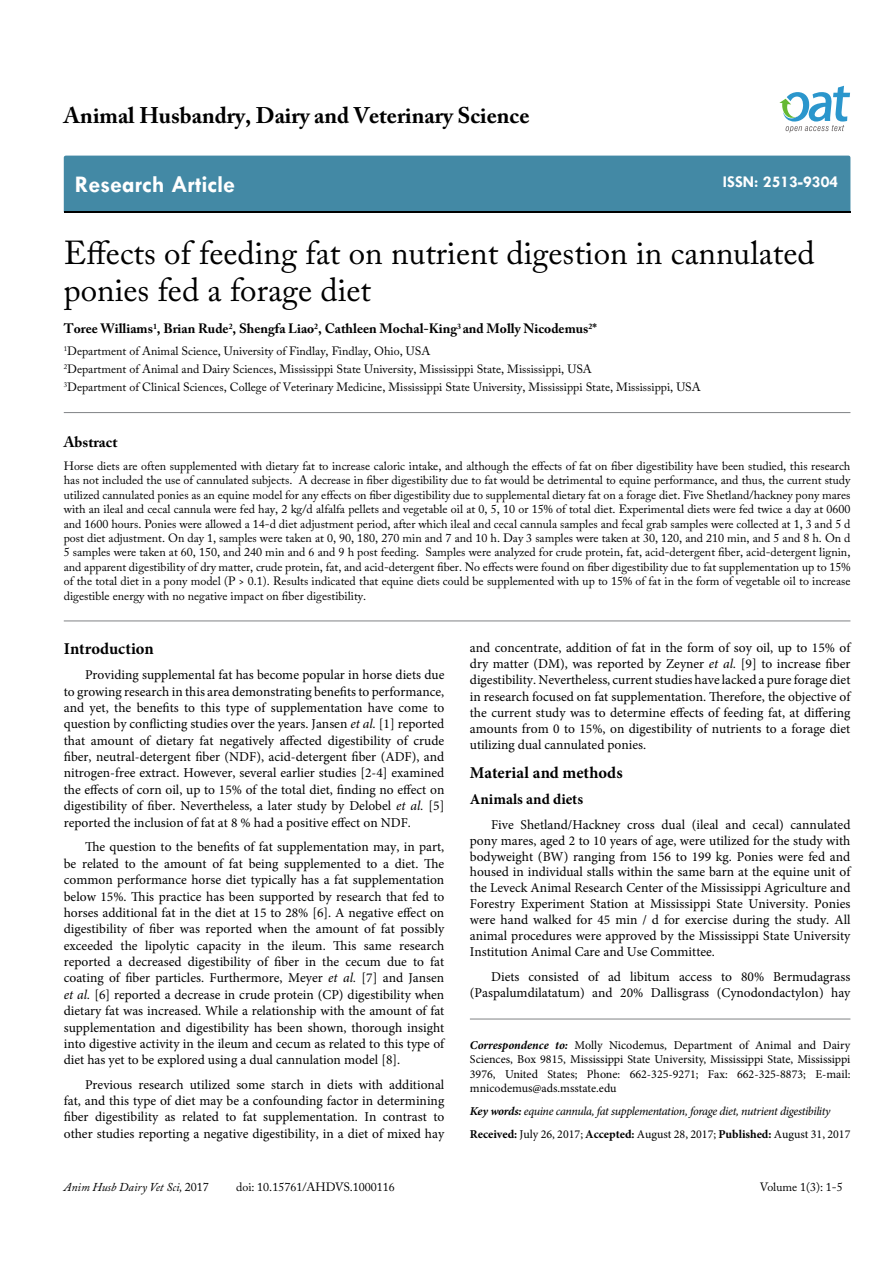
<style>
.page{position:relative;width:893px;height:1263px;background:#fff}
.page>*{position:absolute;margin:0;border:0;box-sizing:border-box;transform-origin:0 0}
.t1{font:33px/37.5px "Adobe Caslon Pro";color:#000}
.t2{font:700 24px "Tw Cen";color:#fff}
.t3{font:700 22.5px "Adobe Caslon Pro";color:#000}
.t4{font:700 16.5px "Minion Pro";color:#000}
.t5{font:700 16.5px "Tw Cen";color:#fff}
.t6{font:700 15px "Minion Pro";color:#000}
.t7{font:700 15px "Adobe Caslon Pro";color:#000}
.t8{font:13.5px/16.4px "Minion Pro";color:#000;text-align:justify}
.t9{font:700 13.5px "Adobe Caslon Pro";color:#000}
.t10{font:12px/14.4px "Adobe Caslon Pro";color:#000}
.t11{font:12px/14.4px "Minion Pro";color:#000;text-align:justify}
.t12{font:italic 12px/23px "Minion Pro";letter-spacing:-.03em;color:#000}
.t13{font:italic 12px "Adobe Caslon Pro";color:#000}
.s1{font-style:italic}
.s2{font-weight:700;font-style:italic}
.s3{font-weight:700}
.s4{font-weight:700;font-style:normal}
.s5{font-style:normal}
</style>
<div class="page">
<div style="left:64px;top:156px;width:786px;height:56px;background:#4389a5"></div>
<svg style="left:779px;top:86px;width:71px;height:47px"></svg>
<hr style="left:64px;top:412px;width:786px;height:1px;background:#808285">
<hr style="left:64px;top:621px;width:786px;height:1px;background:#808285">
<hr style="left:470px;top:1019px;width:380px;height:1px;background:#808285">
<h3 class="t3" style="left:64px;top:102px;width:467px">Animal Husbandry, Dairy and Veterinary Science</h3>
<h2 class="t2" style="left:75px;top:170px;width:162px">Research Article</h2>
<p class="t5" style="left:723px;top:172px;width:117px">ISSN: 2513-9304</p>
<h1 class="t1" style="left:64px;top:233px;width:752px">Effects of feeding fat on nutrient digestion in cannulated ponies fed a forage diet</h1>
<p class="t9" style="left:64px;top:320px;width:534px">Toree Williams<sup>1</sup>, Brian Rude<sup>2</sup>, Shengfa Liao<sup>2</sup>, Cathleen Mochal-King<sup>3</sup> and Molly Nicodemus<sup>2</sup>*</p>
<p class="t10" style="left:64px;top:342px;width:638px;line-height:18px"><sup>1</sup>Department of Animal Science, University of Findlay, Findlay, Ohio, USA<br><sup>2</sup>Department of Animal and Dairy Sciences, Mississippi State University, Mississippi State, Mississippi, USA<br><sup>3</sup>Department of Clinical Sciences, College of Veterinary Medicine, Mississippi State University, Mississippi State, Mississippi, USA</p>
<p class="t7" style="left:64px;top:433px;width:55px">Abstract</p>
<p class="t10" style="left:64px;top:459px;width:788px;text-align:justify">Horse diets are often supplemented with dietary fat to increase caloric intake, and although the effects of fat on fiber digestibility have been studied, this research has not included the use of cannulated subjects. A decrease in fiber digestibility due to fat would be detrimental to equine performance, and thus, the current study utilized cannulated ponies as an equine model for any effects on fiber digestibility due to supplemental dietary fat on a forage diet. Five Shetland/hackney pony mares with an ileal and cecal cannula were fed hay, 2 kg/d alfalfa pellets and vegetable oil at 0, 5, 10 or 15% of total diet. Experimental diets were fed twice a day at 0600 and 1600 hours. Ponies were allowed a 14-d diet adjustment period, after which ileal and cecal cannula samples and fecal grab samples were collected at 1, 3 and 5 d post diet adjustment. On day 1, samples were taken at 0, 90, 180, 270 min and 7 and 10 h. Day 3 samples were taken at 30, 120, and 210 min, and 5 and 8 h. On d 5 samples were taken at 60, 150, and 240 min and 6 and 9 h post feeding. Samples were analyzed for crude protein, fat, acid-detergent fiber, acid-detergent lignin, and apparent digestibility of dry matter, crude protein, fat, and acid-detergent fiber. No effects were found on fiber digestibility due to fat supplementation up to 15% of the total diet in a pony model (P &gt; 0.1). Results indicated that equine diets could be supplemented with up to 15% of fat in the form of vegetable oil to increase digestible energy with no negative impact on fiber digestibility.</p>
<p class="t4" style="left:64px;top:637px;width:91px">Introduction</p>
<p class="t8" style="left:64px;top:667px;width:382px;text-indent:21px">Providing supplemental fat has become popular in horse diets due to growing research in this area demonstrating benefits to performance, and yet, the benefits to this type of supplementation have come to question by conflicting studies over the years. Jansen <span class="s1">et al.</span> [1] reported that amount of dietary fat negatively affected digestibility of crude fiber, neutral-detergent fiber (NDF), acid-detergent fiber (ADF), and nitrogen-free extract. However, several earlier studies [2-4] examined the effects of corn oil, up to 15% of the total diet, finding no effect on digestibility of fiber. Nevertheless, a later study by Delobel <span class="s1">et al.</span> [5] reported the inclusion of fat at 8 % had a positive effect on NDF.</p>
<p class="t8" style="left:64px;top:839px;width:382px;text-indent:21px">The question to the benefits of fat supplementation may, in part, be related to the amount of fat being supplemented to a diet. The common performance horse diet typically has a fat supplementation below 15%. This practice has been supported by research that fed to horses additional fat in the diet at 15 to 28% [6]. A negative effect on digestibility of fiber was reported when the amount of fat possibly exceeded the lipolytic capacity in the ileum. This same research reported a decreased digestibility of fiber in the cecum due to fat coating of fiber particles. Furthermore, Meyer <span class="s1">et al.</span> [7] and Jansen <span class="s1">et al.</span> [6] reported a decrease in crude protein (CP) digestibility when dietary fat was increased. While a relationship with the amount of fat supplementation and digestibility has been shown, thorough insight into digestive activity in the ileum and cecum as related to this type of diet has yet to be explored using a dual cannulation model [8].</p>
<p class="t8" style="left:64px;top:1077px;width:382px;text-indent:21px">Previous research utilized some starch in diets with additional fat, and this type of diet may be a confounding factor in determining fiber digestibility as related to fat supplementation. In contrast to other studies reporting a negative digestibility, in a diet of mixed hay</p>
<p class="t8" style="left:470px;top:640px;width:382px">and concentrate, addition of fat in the form of soy oil, up to 15% of dry matter (DM), was reported by Zeyner <span class="s1">et al.</span> [9] to increase fiber digestibility. Nevertheless, current studies have lacked a pure forage diet in research focused on fat supplementation. Therefore, the objective of the current study was to determine effects of feeding fat, at differing amounts from 0 to 15%, on digestibility of nutrients to a forage diet utilizing dual cannulated ponies.</p>
<p class="t4" style="left:470px;top:761px;width:154px">Material and methods</p>
<p class="t6" style="left:470px;top:789px;width:115px">Animals and diets</p>
<p class="t8" style="left:470px;top:816px;width:382px;line-height:15.9px;text-indent:21px">Five Shetland/Hackney cross dual (ileal and cecal) cannulated pony mares, aged 2 to 10 years of age, were utilized for the study with bodyweight (BW) ranging from 156 to 199 kg. Ponies were fed and housed in individual stalls within the same barn at the equine unit of the Leveck Animal Research Center of the Mississippi Agriculture and Forestry Experiment Station at Mississippi State University. Ponies were hand walked for 45 min / d for exercise during the study. All animal procedures were approved by the Mississippi State University Institution Animal Care and Use Committee.</p>
<p class="t8" style="left:470px;top:968px;width:382px;text-align:right">Diets consisted of ad libitum access to 80% Bermudagrass (Paspalumdilatatum) and 20% Dallisgrass (Cynodondactylon) hay</p>
<p class="t11" style="left:470px;top:1038px;width:382px"><span class="s2">Correspondence to:</span> Molly Nicodemus, Department of Animal and Dairy Sciences, Box 9815, Mississippi State University, Mississippi State, Mississippi 3976, United States; Phone: 662-325-9271; Fax: 662-325-8873; E-mail: mnicodemus@ads.msstate.edu</p>
<p class="t12" style="left:470px;top:1100px;width:382px"><span class="s3">Key words:</span> equine cannula, fat supplementation, forage diet, nutrient digestibility<br><span class="s4">Received:</span> <span class="s5">July 26, 2017;</span> <span class="s4">Accepted:</span> <span class="s5">August 28, 2017;</span> <span class="s4">Published:</span> <span class="s5">August 31, 2017</span></p>
<p class="t13" style="left:64px;top:1180px;width:147px">Anim Husb Dairy Vet Sci, <span class="s5">2017</span></p>
<p class="t10" style="left:236px;top:1180px;width:160px">doi: 10.15761/AHDVS.1000116</p>
<p class="t10" style="left:760px;top:1180px;width:84px">Volume 1(3): 1-5</p>
</div>
